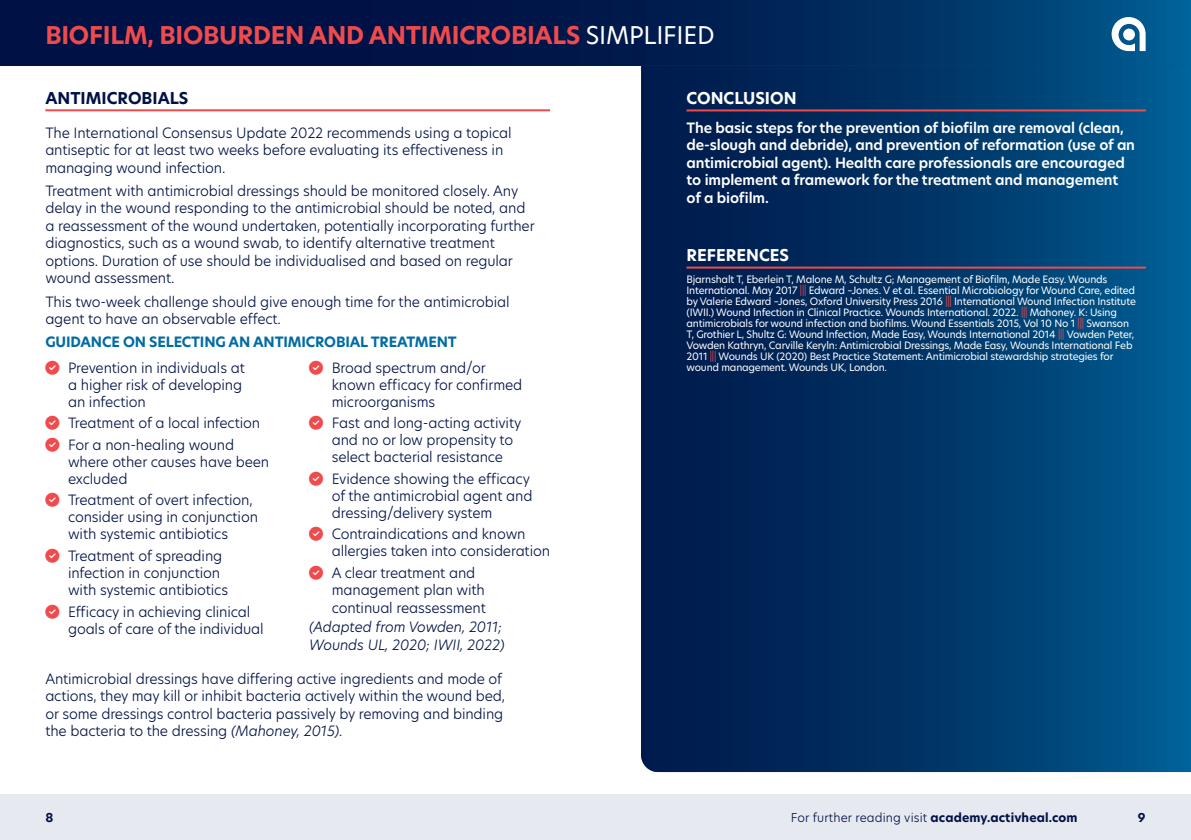
<style>
.page{position:relative;width:1191px;height:840px;background:#fff}
.page>*{position:absolute;margin:0;border:0;box-sizing:border-box;transform-origin:0 0}
.t1{font:700 24px "New Hero";letter-spacing:-.01em;color:#ef4b4c}
.t2{font:700 16px "New Hero";color:#fff}
.t3{font:700 16px "New Hero";color:#001145}
.Body{font:300 14px/17px "New Hero";letter-spacing:-.01em;color:#001145}
.Body-Table{font:600 14px/17.6px "New Hero";letter-spacing:-.01em;color:#fff}
.Body-2{font:italic 300 14px/17.6px "New Hero";letter-spacing:-.01em;color:#001145}
.H4_-_Subheader{font:700 14px "New Hero";letter-spacing:-.01em;color:#006ba4}
.t4{font:300 12px "New Hero";letter-spacing:.01em;color:#001145}
.t5{font:700 12px "New Hero";color:#001145}
.End-References{font:10px/11px "New Hero";letter-spacing:-.02em;color:#fff}
.s1{font-weight:400;color:#fff}
.s2{font-weight:300;color:#ef4b4c}
.s3{font-style:italic}
.s4{font-weight:700}
</style>
<div class="page">
<svg style="left:0;top:0;width:1191px;height:66px;background:#025"></svg>
<svg style="left:1111px;top:17px;width:34px;height:34px"></svg>
<div style="left:0;top:794px;width:1191px;height:45px;background:#e7e9f1"></div>
<hr style="left:45px;top:109px;width:505px;height:2px;background:#ef4b4c">
<svg style="left:641px;top:65px;width:550px;height:706px;background:#003669"></svg>
<hr style="left:686px;top:109px;width:459px;height:2px;background:#ef4b4c">
<hr style="left:686px;top:266px;width:459px;height:2px;background:#ef4b4c">
<h1 class="t1" style="left:45px;top:18px;width:671px">BIOFILM, BIOBURDEN AND ANTIMICROBIALS <span class="s1">SIMPLIFIED</span></h1>
<h3 class="t3" style="left:45px;top:87px;width:144px">ANTIMICROBIALS</h3>
<p class="Body" style="left:45px;top:123px;width:468px;line-height:17.6px">The International Consensus Update 2022 recommends using a topical antiseptic for at least two weeks before evaluating its effectiveness in managing wound infection.</p>
<p class="Body" style="left:45px;top:181px;width:491px;line-height:17.6px">Treatment with antimicrobial dressings should be monitored closely. Any delay in the wound responding to the antimicrobial should be noted, and a reassessment of the wound undertaken, potentially incorporating further diagnostics, such as a wound swab, to identify alternative treatment options. Duration of use should be individualised and based on regular wound assessment.</p>
<p class="Body" style="left:45px;top:292px;width:466px;line-height:17.6px">This two-week challenge should give enough time for the antimicrobial agent to have an observable effect.</p>
<p class="H4_-_Subheader" style="left:45px;top:332px;width:413px">GUIDANCE ON SELECTING AN ANTIMICROBIAL TREATMENT</p>
<h3 class="t2" style="left:686px;top:87px;width:112px">CONCLUSION</h3>
<p class="Body-Table" style="left:686px;top:118px;width:450px">The basic steps for the prevention of biofilm are removal (clean, de-slough and debride), and prevention of reformation (use of an antimicrobial agent). Health care professionals are encouraged to implement a framework for the treatment and management of a biofilm.</p>
<h3 class="t2" style="left:686px;top:244px;width:104px">REFERENCES</h3>
<p class="End-References" style="left:686px;top:274px;width:451px">Bjarnshalt T, Eberlein T, Malone M, Schultz G; Management of Biofilm, Made Easy. Wounds International. May 2017 <span class="s2">|||</span> Edward –Jones. V et al. Essential Microbiology for Wound Care, edited by Valerie Edward –Jones, Oxford University Press 2016 <span class="s2">|||</span> International Wound Infection Institute (IWII.) Wound Infection in Clinical Practice. Wounds International. 2022. <span class="s2">|||</span> Mahoney. K: Using antimicrobials for wound infection and biofilms. Wound Essentials 2015, Vol 10 No 1 <span class="s2">|||</span> Swanson T, Grothier L, Shultz G: Wound Infection, Made Easy, Wounds International 2014 <span class="s2">|||</span> Vowden Peter, Vowden Kathryn, Carville Keryln: Antimicrobial Dressings, Made Easy, Wounds International Feb 2011 <span class="s2">|||</span> Wounds UK (2020) Best Practice Statement: Antimicrobial stewardship strategies for</p>
<p class="Body" style="left:332px;top:358px;width:192px">Broad spectrum and/or known efficacy for confirmed microorganisms</p>
<p class="Body" style="left:332px;top:414px;width:191px">Fast and long-acting activity and no or low propensity to select bacterial resistance</p>
<p class="Body" style="left:332px;top:469px;width:202px">Evidence showing the efficacy of the antimicrobial agent and dressing/delivery system</p>
<p class="Body" style="left:332px;top:525px;width:220px">Contraindications and known allergies taken into consideration</p>
<p class="Body" style="left:332px;top:563px;width:156px">A clear treatment and management plan with continual reassessment</p>
<p class="Body-2" style="left:309px;top:617px;width:197px">(Adapted from Vowden, 2011;<br>Wounds UL, 2020; IWII, 2022)</p>
<p class="Body" style="left:45px;top:669px;width:461px">Antimicrobial dressings have differing active ingredients and mode of actions, they may kill or inhibit bacteria actively within the wound bed, or some dressings control bacteria passively by removing and binding the bacteria to the dressing <span class="s3">(Mahoney, 2015).</span></p>
<p class="Body" style="left:68px;top:358px;width:178px">Prevention in individuals at</p>
<p class="End-References" style="left:686px;top:362px;width:202px">wound management. Wounds UK, London.</p>
<p class="Body" style="left:68px;top:375px;width:176px">a higher risk of developing an infection</p>
<p class="Body" style="left:68px;top:414px;width:194px">Treatment of a local infection</p>
<p class="Body" style="left:68px;top:435px;width:203px">For a non-healing wound where other causes have been excluded</p>
<p class="Body" style="left:68px;top:491px;width:191px">Treatment of overt infection, consider using in conjunction with systemic antibiotics</p>
<p class="Body" style="left:68px;top:546px;width:162px">Treatment of spreading infection in conjunction with systemic antibiotics</p>
<p class="Body" style="left:68px;top:602px;width:197px">Efficacy in achieving clinical goals of care of the individual</p>
<p class="t5" style="left:45px;top:809px;width:9px">8</p>
<p class="t4" style="left:791px;top:809px;width:288px">For further reading visit <span class="s4">academy.activheal.com</span></p>
<p class="t5" style="left:1137px;top:809px;width:9px">9</p>
</div>
